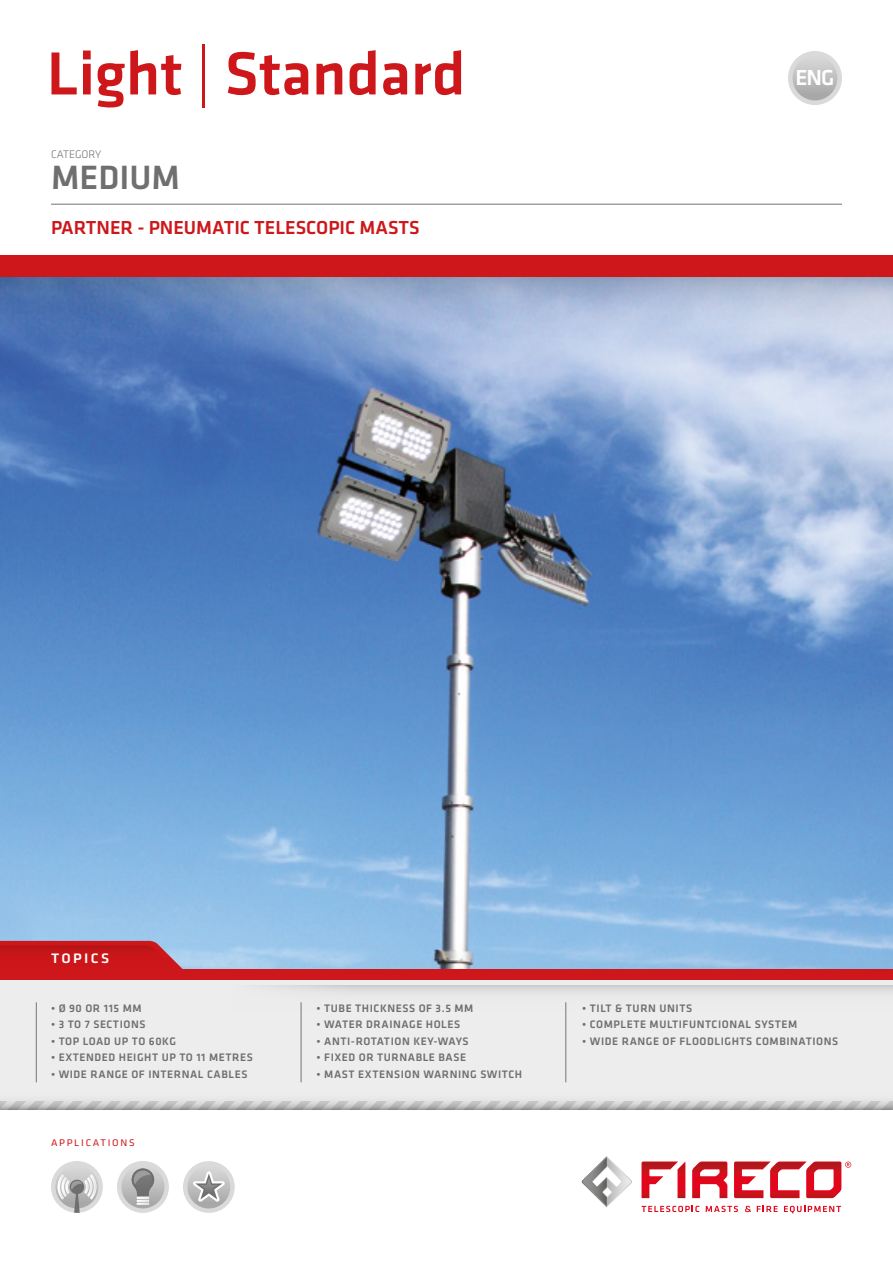
<style>
.page{position:relative;width:893px;height:1263px;background:#fff}
.page>*{position:absolute;margin:0;border:0;box-sizing:border-box;transform-origin:0 0}
.t1{font:500 63px "Klavika";color:#cd171a}
.t2{font:500 34.95px "Klavika";color:#706f6f}
.t3{font:500 22.5px "Klavika";color:#fff}
.t4{font:500 19.5px "Klavika";color:#cd171a}
.t5{font:500 14.25px "Klavika";letter-spacing:.16em;color:#fff;scale:1.05 1}
.t6{font:300 11.4px "Klavika";color:#706f6f}
.t7{font:500 11.25px "Klavika";letter-spacing:.05em;color:#706f6f}
.t8{font:500 11.25px "Klavika";letter-spacing:.03em;color:#706f6f}
.t9{font:10.05px "Klavika";letter-spacing:.16em;color:#cd171a;scale:1.05 1}
.s1{font-weight:300}
</style>
<div class="page">
<img style="left:0;top:404px;width:893px;height:511px">
<svg style="left:0;top:915px;width:893px;height:54px;background:#95c0e6"></svg>
<div style="left:0;top:980px;width:893px;height:130px;background:#ededed"></div>
<svg style="left:0;top:1082px;width:893px;height:28px"></svg>
<svg style="left:0;top:276px;width:893px;height:128px;background:#8ca3cd"></svg>
<div style="left:0;top:255px;width:893px;height:21px;background:#cd171a"></div>
<div style="left:0;top:969px;width:893px;height:11px;background:#cd171a"></div>
<hr style="left:51px;top:204px;width:791px;height:1px;background:#878787">
<hr style="left:36px;top:1002px;width:1px;height:80px;background:#878787">
<hr style="left:300px;top:1002px;width:2px;height:80px;background:#878787">
<hr style="left:565px;top:1002px;width:1px;height:80px;background:#878787">
<svg style="left:0;top:941px;width:185px;height:28px;background:#c4262b"></svg>
<div style="left:117px;top:1161px;width:52px;height:52px;background:#dadada;border-radius:50%"></div>
<div style="left:121px;top:1165px;width:43px;height:43px;background:linear-gradient(to bottom,#dadada,#a5a5a5);border-radius:22px"></div>
<svg style="left:132px;top:1168px;width:22px;height:37px"></svg>
<div style="left:183px;top:1161px;width:52px;height:52px;background:#dadada;border-radius:50%"></div>
<svg style="left:187px;top:1165px;width:43px;height:43px"></svg>
<svg style="left:193px;top:1171px;width:32px;height:31px"></svg>
<div style="left:51px;top:1161px;width:52px;height:52px;background:#dadada;border-radius:50%"></div>
<svg style="left:55px;top:1165px;width:43px;height:43px"></svg>
<svg style="left:57px;top:1174px;width:39px;height:39px"></svg>
<div style="left:206px;top:986px;width:687px;height:24px;background:linear-gradient(to bottom,#dfdfdf,#efefef)"></div>
<div style="left:788px;top:51px;width:54px;height:54px;background:#dadada;border-radius:50%"></div>
<div style="left:793px;top:56px;width:44px;height:44px;background:linear-gradient(to bottom,#dadada,#a5a5a5);border-radius:22px"></div>
<svg style="left:642px;top:1206px;width:57px;height:6px"></svg>
<svg style="left:706px;top:1206px;width:32px;height:6px"></svg>
<svg style="left:757px;top:1206px;width:20px;height:6px"></svg>
<svg style="left:784px;top:1206px;width:57px;height:7px"></svg>
<svg style="left:745px;top:1206px;width:6px;height:6px"></svg>
<svg style="left:582px;top:1156px;width:50px;height:51px"></svg>
<svg style="left:641px;top:1161px;width:210px;height:37px"></svg>
<h1 class="t1" style="left:47px;top:39px;width:420px">Light <span class="s1">|</span> Standard</h1>
<p class="t6" style="left:51px;top:148px;width:52px">CATEGORY</p>
<h2 class="t2" style="left:51px;top:158px;width:130px">MEDIUM</h2>
<h3 class="t4" style="left:51px;top:217px;width:370px">PARTNER - PNEUMATIC TELESCOPIC MASTS</h3>
<h3 class="t3" style="left:796px;top:65px;width:40px">ENG</h3>
<p class="t5" style="left:51px;top:951px;width:57px">TOPICS</p>
<p class="t7" style="left:51px;top:1002px;width:92px">• Ø 90 OR 115 MM</p>
<p class="t7" style="left:51px;top:1018px;width:96px">• 3 TO 7 SECTIONS</p>
<p class="t8" style="left:51px;top:1035px;width:126px">• TOP LOAD UP TO 60KG</p>
<p class="t7" style="left:51px;top:1051px;width:203px">• EXTENDED HEIGHT UP TO 11 METRES</p>
<p class="t7" style="left:51px;top:1068px;width:198px">• WIDE RANGE OF INTERNAL CABLES</p>
<p class="t9" style="left:51px;top:1137px;width:81px">APPLICATIONS</p>
<p class="t7" style="left:317px;top:1002px;width:158px">• TUBE THICKNESS OF 3.5 MM</p>
<p class="t7" style="left:317px;top:1018px;width:145px">• WATER DRAINAGE HOLES</p>
<p class="t7" style="left:317px;top:1035px;width:154px">• ANTI-ROTATION KEY-WAYS</p>
<p class="t7" style="left:317px;top:1051px;width:151px">• FIXED OR TURNABLE BASE</p>
<p class="t7" style="left:317px;top:1068px;width:207px">• MAST EXTENSION WARNING SWITCH</p>
<p class="t7" style="left:582px;top:1002px;width:111px">• TILT &amp; TURN UNITS</p>
<p class="t7" style="left:582px;top:1018px;width:217px">• COMPLETE MULTIFUNTCIONAL SYSTEM</p>
<p class="t7" style="left:582px;top:1035px;width:258px">• WIDE RANGE OF FLOODLIGHTS COMBINATIONS</p>
</div>
